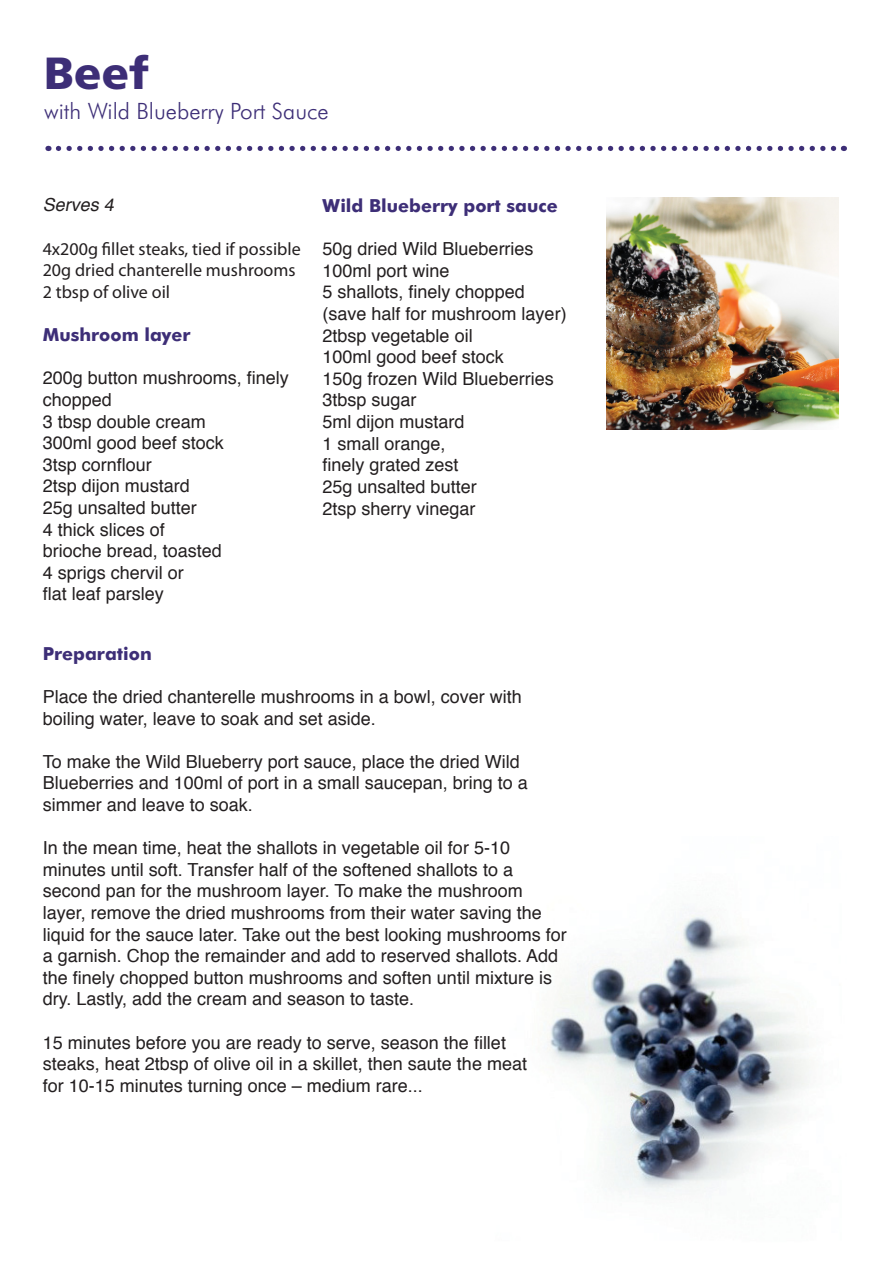
<style>
.page{position:relative;width:893px;height:1263px;background:#fff}
.page>*{position:absolute;margin:0;border:0;box-sizing:border-box;transform-origin:0 0}
.t1{font:900 45px "Frutiger";color:#3d2e77}
.t2{font:300 22.5px "Futura BT";color:#3d2e77}
.t3{font:18px/21.6px "Helvetica";color:#231f20}
.t4{font:18px "Myriad Pro";color:#231f20}
.t5{font:700 18px "Futura BT";color:#3d2e77}
.t6{font:italic 18px "Helvetica";color:#231f20}
</style>
<div class="page">
<img style="left:547px;top:911px;width:265px;height:284px">
<img style="left:606px;top:197px;width:233px;height:232px">
<svg style="left:58px;top:146px;width:786px;height:5px"></svg>
<p class="t1" style="left:44px;top:46px;width:106px">Beef</p>
<p class="t2" style="left:44px;top:97px;width:286px">with Wild Blueberry Port Sauce</p>
<p class="t6" style="left:43px;top:190px;width:78px">Serves4</p>
<p class="t4" style="left:43px;top:238px;width:259px">4x200g fillet steaks, tied if possible</p>
<p class="t4" style="left:43px;top:259px;width:254px">20g dried chanterelle mushrooms</p>
<p class="t4" style="left:43px;top:281px;width:129px">2 tbsp of olive oil</p>
<p class="t5" style="left:43px;top:324px;width:149px">Mushroom layer</p>
<p class="t3" style="left:43px;top:367px;width:248px">200g button mushrooms, finely chopped</p>
<p class="t3" style="left:43px;top:410px;width:165px">3 tbsp double cream</p>
<p class="t3" style="left:43px;top:431px;width:183px">300ml good beef stock</p>
<p class="t3" style="left:43px;top:453px;width:111px">3tsp cornflour</p>
<p class="t3" style="left:43px;top:475px;width:149px">2tsp dijon mustard</p>
<p class="t3" style="left:43px;top:496px;width:156px">25g unsalted butter</p>
<p class="t3" style="left:43px;top:518px;width:181px">4 thick slices of brioche bread, toasted</p>
<p class="t3" style="left:43px;top:561px;width:143px">4 sprigs chervil or flat leaf parsley</p>
<p class="t5" style="left:323px;top:195px;width:237px">Wild Blueberry port sauce</p>
<p class="t3" style="left:323px;top:238px;width:213px">50g dried Wild Blueberries</p>
<p class="t3" style="left:323px;top:259px;width:129px">100ml port wine</p>
<p class="t3" style="left:323px;top:281px;width:204px">5 shallots, finely chopped</p>
<p class="t3" style="left:323px;top:302px;width:246px">(save half for mushroom layer)</p>
<p class="t3" style="left:323px;top:324px;width:152px">2tbsp vegetable oil</p>
<p class="t3" style="left:323px;top:346px;width:183px">100ml good beef stock</p>
<p class="t3" style="left:323px;top:367px;width:233px">150g frozen Wild Blueberries</p>
<p class="t3" style="left:323px;top:389px;width:96px">3tbsp sugar</p>
<p class="t3" style="left:323px;top:410px;width:144px">5ml dijon mustard</p>
<p class="t3" style="left:323px;top:432px;width:125px">1 small orange,</p>
<p class="t3" style="left:323px;top:454px;width:138px">finely grated zest</p>
<p class="t3" style="left:323px;top:475px;width:156px">25g unsalted butter</p>
<p class="t3" style="left:323px;top:497px;width:155px">2tsp sherry vinegar</p>
<p class="t5" style="left:43px;top:642px;width:111px">Preparation</p>
<p class="t3" style="left:43px;top:685px;width:481px">Place the dried chanterelle mushrooms in a bowl, cover with boiling water, leave to soak and set aside.</p>
<p class="t3" style="left:43px;top:750px;width:487px">To make the Wild Blueberry port sauce, place the dried Wild<br>Blueberries and 100ml of port in a small saucepan, bring to a simmer and leave to soak.</p>
<p class="t3" style="left:43px;top:836px;width:525px">In the mean time, heat the shallots in vegetable oil for 5-10 minutes until soft. Transfer half of the softened shallots to a second pan for the mushroom layer. To make the mushroom layer, remove the dried mushrooms from their water saving the liquid for the sauce later. Take out the best looking mushrooms for a garnish. Chop the remainder and add to reserved shallots. Add the finely chopped button mushrooms and soften until mixture is dry. Lastly, add the cream and season to taste.</p>
<p class="t3" style="left:43px;top:1031px;width:465px">15 minutes before you are ready to serve, season the fillet</p>
<p class="t3" style="left:43px;top:1052px;width:486px">steaks, heat 2tbsp of olive oil in a skillet, then saute the meat</p>
<p class="t3" style="left:43px;top:1074px;width:382px">for 10-15 minutes turning once – medium rare...</p>
</div>
